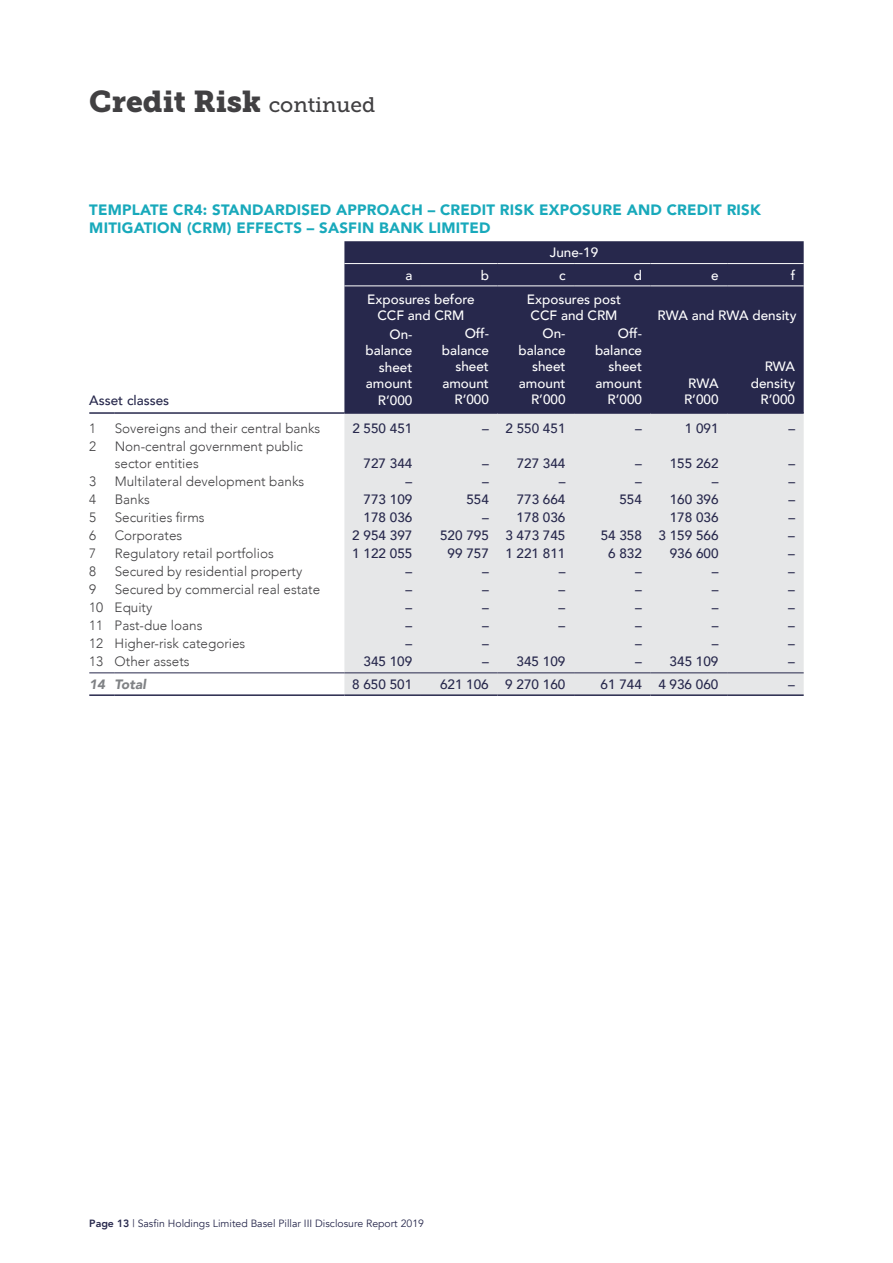
<style>
.page{position:relative;width:893px;height:1263px;background:#fff}
.page>*{position:absolute;margin:0;border:0;box-sizing:border-box;transform-origin:0 0}
.t1{font:30px "Museo Slab 900";color:#414042}
.t2{font:900 15px/18px "Avenir";letter-spacing:.015em;color:#18a9bb}
.t3{font:300 13.5px/16.5px "Avenir";color:#414042}
.t4{font:500 13.5px "Avenir";color:#27284c}
.t5{font:500 13.5px/16.5px "Avenir";color:#fff;text-align:right}
.t6{font:italic 900 13.5px "Avenir";letter-spacing:.015em;color:#808285}
.t7{font:10.5px "Avenir";color:#27284c}
.s1{font-family:"Museo Slab 500";font-size:21px}
.s2{font-weight:800}
</style>
<div class="page">
<div style="left:344px;top:241px;width:460px;height:171px;background:#27284c"></div>
<div style="left:344px;top:414px;width:460px;height:280px;background:#e6e7e8"></div>
<svg style="left:89px;top:672px;width:26px;height:1px"></svg>
<hr style="left:115px;top:672px;width:229px;height:1px;background:#27284c">
<hr style="left:344px;top:672px;width:77px;height:1px;background:#27284c">
<hr style="left:421px;top:672px;width:76px;height:1px;background:#27284c">
<hr style="left:497px;top:672px;width:77px;height:1px;background:#27284c">
<hr style="left:574px;top:672px;width:77px;height:1px;background:#27284c">
<hr style="left:651px;top:672px;width:76px;height:1px;background:#27284c">
<hr style="left:727px;top:672px;width:77px;height:1px;background:#27284c">
<hr style="left:89px;top:694px;width:26px;height:2px;background:#27284c">
<hr style="left:115px;top:694px;width:229px;height:2px;background:#27284c">
<hr style="left:344px;top:694px;width:77px;height:2px;background:#27284c">
<hr style="left:421px;top:694px;width:76px;height:2px;background:#27284c">
<hr style="left:497px;top:694px;width:77px;height:2px;background:#27284c">
<hr style="left:574px;top:694px;width:77px;height:2px;background:#27284c">
<hr style="left:651px;top:694px;width:76px;height:2px;background:#27284c">
<hr style="left:727px;top:694px;width:77px;height:2px;background:#27284c">
<hr style="left:344px;top:412px;width:77px;height:2px;background:#27284c">
<hr style="left:421px;top:412px;width:76px;height:2px;background:#27284c">
<hr style="left:497px;top:412px;width:77px;height:2px;background:#27284c">
<hr style="left:574px;top:412px;width:77px;height:2px;background:#27284c">
<hr style="left:651px;top:412px;width:76px;height:2px;background:#27284c">
<hr style="left:727px;top:412px;width:77px;height:2px;background:#27284c">
<hr style="left:344px;top:285px;width:77px;height:1px;background:#fff">
<hr style="left:421px;top:285px;width:76px;height:1px;background:#fff">
<hr style="left:497px;top:285px;width:77px;height:1px;background:#fff">
<hr style="left:574px;top:285px;width:77px;height:1px;background:#fff">
<hr style="left:651px;top:285px;width:76px;height:1px;background:#fff">
<hr style="left:727px;top:285px;width:77px;height:1px;background:#fff">
<hr style="left:89px;top:412px;width:26px;height:2px;background:#27284c">
<hr style="left:115px;top:412px;width:229px;height:2px;background:#27284c">
<hr style="left:344px;top:263px;width:77px;height:1px;background:#fff">
<hr style="left:421px;top:263px;width:76px;height:1px;background:#fff">
<hr style="left:497px;top:263px;width:77px;height:1px;background:#fff">
<hr style="left:574px;top:263px;width:77px;height:1px;background:#fff">
<hr style="left:651px;top:263px;width:76px;height:1px;background:#fff">
<hr style="left:727px;top:263px;width:77px;height:1px;background:#fff">
<h1 class="t1" style="left:89px;top:84px;width:288px">Credit Risk <span class="s1">continued</span></h1>
<p class="t2" style="left:89px;top:200px;width:673px">TEMPLATE CR4: STANDARDISED APPROACH – CREDIT RISK EXPOSURE AND CREDIT RISK<br>MITIGATION (CRM) EFFECTS – SASFIN BANK LIMITED</p>
<p class="t5" style="left:550px;top:243px;width:50px">June-19</p>
<p class="t5" style="left:405px;top:266px;width:9px">a</p>
<p class="t5" style="left:481px;top:266px;width:10px">b</p>
<p class="t5" style="left:559px;top:266px;width:8px">c</p>
<p class="t5" style="left:634px;top:266px;width:10px">d</p>
<p class="t5" style="left:711px;top:266px;width:9px">e</p>
<p class="t5" style="left:791px;top:266px;width:6px">f</p>
<p class="t5" style="left:367px;top:290px;width:109px;text-align:center">Exposures before<br>CCF and CRM</p>
<p class="t5" style="left:527px;top:290px;width:96px;text-align:left">Exposures post<br>CCF and CRM</p>
<p class="t5" style="left:658px;top:307px;width:141px">RWA and RWA density</p>
<p class="t4" style="left:89px;top:388px;width:81px">Asset classes</p>
<p class="t5" style="left:365px;top:325px;width:49px">On&shy;balance sheet amount<br>R’000</p>
<p class="t5" style="left:442px;top:325px;width:49px">Off&shy;balance sheet amount<br>R’000</p>
<p class="t5" style="left:518px;top:325px;width:49px">On&shy;balance sheet amount<br>R’000</p>
<p class="t5" style="left:595px;top:325px;width:49px">Off&shy;balance sheet amount<br>R’000</p>
<p class="t5" style="left:684px;top:374px;width:36px;text-align:center">RWA<br>R’000</p>
<p class="t5" style="left:751px;top:358px;width:46px">RWA density<br>R’000</p>
<p class="t3" style="left:89px;top:420px;width:9px">1</p>
<p class="t3" style="left:115px;top:420px;width:207px">Sovereigns and their central banks</p>
<p class="t4" style="left:352px;top:417px;width:62px">2 550 451</p>
<p class="t4" style="left:482px;top:417px;width:85px">– 2 550 451</p>
<p class="t4" style="left:635px;top:417px;width:8px">–</p>
<p class="t4" style="left:685px;top:417px;width:35px">1 091</p>
<p class="t4" style="left:788px;top:417px;width:8px">–</p>
<p class="t3" style="left:89px;top:438px;width:9px">2</p>
<p class="t3" style="left:115px;top:438px;width:190px">Non-central government public sector entities</p>
<p class="t4" style="left:364px;top:451px;width:50px">727 344</p>
<p class="t4" style="left:482px;top:451px;width:85px">– 727 344</p>
<p class="t4" style="left:635px;top:451px;width:85px">– 155 262</p>
<p class="t4" style="left:788px;top:451px;width:8px">–</p>
<p class="t3" style="left:89px;top:473px;width:9px">3</p>
<p class="t3" style="left:115px;top:473px;width:191px">Multilateral development banks</p>
<p class="t4" style="left:406px;top:469px;width:8px">–</p>
<p class="t4" style="left:482px;top:469px;width:8px">–</p>
<p class="t4" style="left:559px;top:469px;width:8px">–</p>
<p class="t4" style="left:635px;top:469px;width:8px">–</p>
<p class="t4" style="left:712px;top:469px;width:8px">–</p>
<p class="t4" style="left:788px;top:469px;width:8px">–</p>
<p class="t3" style="left:89px;top:491px;width:9px">4</p>
<p class="t3" style="left:115px;top:491px;width:37px">Banks</p>
<p class="t4" style="left:364px;top:487px;width:50px">773 109</p>
<p class="t4" style="left:466px;top:487px;width:24px">554</p>
<p class="t4" style="left:517px;top:487px;width:50px">773 664</p>
<p class="t4" style="left:619px;top:487px;width:24px">554</p>
<p class="t4" style="left:670px;top:487px;width:50px">160 396</p>
<p class="t4" style="left:788px;top:487px;width:8px">–</p>
<p class="t3" style="left:89px;top:509px;width:9px">5</p>
<p class="t3" style="left:115px;top:509px;width:92px">Securities firms</p>
<p class="t4" style="left:364px;top:505px;width:50px">178 036</p>
<p class="t4" style="left:482px;top:505px;width:85px">– 178 036</p>
<p class="t4" style="left:670px;top:505px;width:50px">178 036</p>
<p class="t4" style="left:788px;top:505px;width:8px">–</p>
<p class="t3" style="left:89px;top:527px;width:9px">6</p>
<p class="t3" style="left:115px;top:527px;width:69px">Corporates</p>
<p class="t4" style="left:352px;top:524px;width:62px">2 954 397</p>
<p class="t4" style="left:440px;top:524px;width:127px">520 795 3 473 745</p>
<p class="t4" style="left:601px;top:524px;width:119px">54 358 3 159 566</p>
<p class="t4" style="left:788px;top:524px;width:8px">–</p>
<p class="t3" style="left:89px;top:545px;width:9px">7</p>
<p class="t3" style="left:115px;top:545px;width:161px">Regulatory retail portfolios</p>
<p class="t4" style="left:352px;top:542px;width:62px">1 122 055</p>
<p class="t4" style="left:448px;top:542px;width:119px">99 757 1 221 811</p>
<p class="t4" style="left:608px;top:542px;width:35px">6 832</p>
<p class="t4" style="left:670px;top:542px;width:50px">936 600</p>
<p class="t4" style="left:788px;top:542px;width:8px">–</p>
<p class="t3" style="left:89px;top:563px;width:9px">8</p>
<p class="t3" style="left:115px;top:563px;width:189px">Secured by residential property</p>
<p class="t4" style="left:406px;top:560px;width:8px">–</p>
<p class="t4" style="left:482px;top:560px;width:8px">–</p>
<p class="t4" style="left:559px;top:560px;width:8px">–</p>
<p class="t4" style="left:635px;top:560px;width:8px">–</p>
<p class="t4" style="left:712px;top:560px;width:8px">–</p>
<p class="t4" style="left:788px;top:560px;width:8px">–</p>
<p class="t3" style="left:89px;top:581px;width:9px">9</p>
<p class="t3" style="left:115px;top:581px;width:207px">Secured by commercial real estate</p>
<p class="t4" style="left:406px;top:578px;width:8px">–</p>
<p class="t4" style="left:482px;top:578px;width:8px">–</p>
<p class="t4" style="left:559px;top:578px;width:8px">–</p>
<p class="t4" style="left:635px;top:578px;width:8px">–</p>
<p class="t4" style="left:712px;top:578px;width:8px">–</p>
<p class="t4" style="left:788px;top:578px;width:8px">–</p>
<p class="t3" style="left:89px;top:599px;width:65px">10 Equity</p>
<p class="t4" style="left:406px;top:596px;width:8px">–</p>
<p class="t4" style="left:482px;top:596px;width:8px">–</p>
<p class="t4" style="left:559px;top:596px;width:8px">–</p>
<p class="t4" style="left:635px;top:596px;width:8px">–</p>
<p class="t4" style="left:712px;top:596px;width:8px">–</p>
<p class="t4" style="left:788px;top:596px;width:8px">–</p>
<p class="t3" style="left:89px;top:617px;width:115px">11 Past-due loans</p>
<p class="t4" style="left:406px;top:614px;width:8px">–</p>
<p class="t4" style="left:482px;top:614px;width:8px">–</p>
<p class="t4" style="left:559px;top:614px;width:8px">–</p>
<p class="t4" style="left:635px;top:614px;width:8px">–</p>
<p class="t4" style="left:712px;top:614px;width:8px">–</p>
<p class="t4" style="left:788px;top:614px;width:8px">–</p>
<p class="t3" style="left:89px;top:635px;width:158px">12 Higher-risk categories</p>
<p class="t4" style="left:406px;top:632px;width:8px">–</p>
<p class="t4" style="left:482px;top:632px;width:8px">–</p>
<p class="t4" style="left:635px;top:632px;width:8px">–</p>
<p class="t4" style="left:712px;top:632px;width:8px">–</p>
<p class="t4" style="left:788px;top:632px;width:8px">–</p>
<p class="t3" style="left:89px;top:653px;width:102px">13 Other assets</p>
<p class="t4" style="left:363px;top:650px;width:50px">345 109</p>
<p class="t4" style="left:482px;top:650px;width:85px">– 345 109</p>
<p class="t4" style="left:635px;top:650px;width:85px">– 345 109</p>
<p class="t4" style="left:788px;top:650px;width:8px">–</p>
<p class="t6" style="left:89px;top:673px;width:59px">14 Total</p>
<p class="t4" style="left:352px;top:672px;width:62px">8 650 501</p>
<p class="t4" style="left:440px;top:672px;width:127px">621 106 9 270 160</p>
<p class="t4" style="left:601px;top:672px;width:119px">61 744 4 936 060</p>
<p class="t4" style="left:788px;top:672px;width:8px">–</p>
<p class="t7" style="left:89px;top:1217px;width:336px"><span class="s2">Page 13</span> | Sasfin Holdings Limited Basel Pillar III Disclosure Report 2019</p>
</div>
